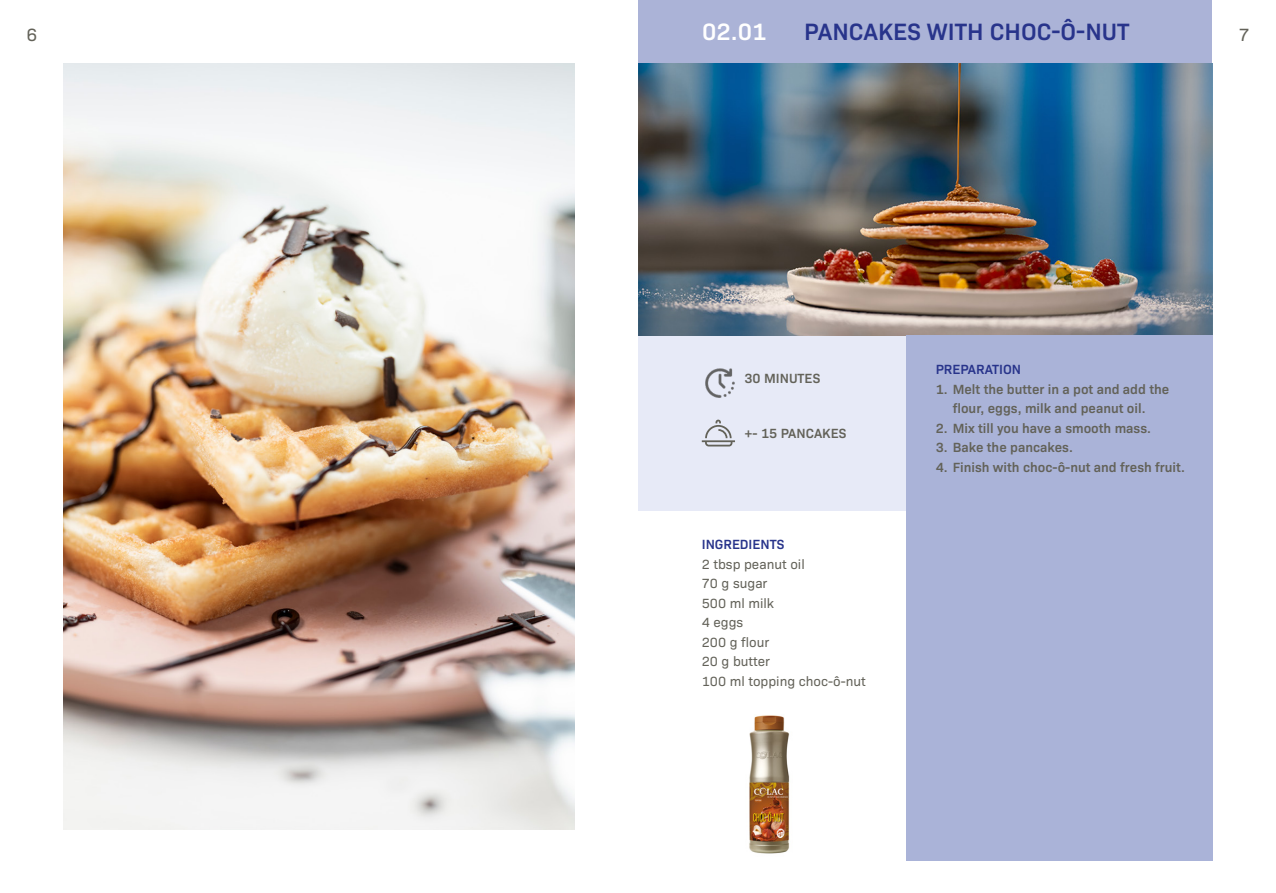
<style>
.page{position:relative;width:1276px;height:893px;background:#fff}
.page>*{position:absolute;margin:0;border:0;box-sizing:border-box;transform-origin:0 0}
.t1{font:600 24px "Bio Sans";color:#28348b}
.t2{font:600 24px "Bio Sans";color:#fff}
.t3{font:18px "Bio Sans";color:#636259}
.t4{font:600 13.5px/19.5px "Bio Sans";color:#636259;text-align:center}
.t5{font:13.5px/19.5px "Bio Sans";color:#636259}
.t6{font:600 13.5px "Bio Sans";color:#28348b}
</style>
<div class="page">
<div style="left:638px;top:0;width:574px;height:64px;background:#abb3d7"></div>
<img style="left:64px;top:64px;width:510px;height:765px">
<div style="left:638px;top:64px;width:574px;height:446px;background:#e7eaf7"></div>
<svg style="left:702px;top:420px;width:33px;height:26px"></svg>
<img style="left:705px;top:368px;width:30px;height:30px">
<img style="left:638px;top:64px;width:574px;height:271px">
<div style="left:906px;top:335px;width:306px;height:526px;background:#aab3d8"></div>
<img style="left:749px;top:715px;width:41px;height:139px">
<h2 class="t3" style="left:26px;top:21px;width:12px">6</h2>
<h1 class="t2" style="left:702px;top:14px;width:66px">02.01</h1>
<h1 class="t1" style="left:804px;top:14px;width:327px">PANCAKES WITH CHOC-Ô-NUT</h1>
<h2 class="t3" style="left:1238px;top:21px;width:12px">7</h2>
<p class="t4" style="left:744px;top:367px;width:77px">30 MINUTES</p>
<p class="t4" style="left:744px;top:423px;width:103px">+- 15 PANCAKES</p>
<p class="t6" style="left:702px;top:534px;width:84px">INGREDIENTS</p>
<p class="t5" style="left:702px;top:553px;width:165px">2 tbsp peanut oil<br>70 g sugar<br>500 ml milk<br>4 eggs<br>200 g flour<br>20 g butter<br>100 ml topping choc-ô-nut</p>
<p class="t6" style="left:935px;top:359px;width:87px">PREPARATION</p>
<p class="t4" style="left:935px;top:378px;width:235px">1. Melt the butter in a pot and add the flour, eggs, milk and peanut oil.</p>
<p class="t4" style="left:935px;top:417px;width:217px">2. Mix till you have a smooth mass.</p>
<p class="t4" style="left:935px;top:437px;width:139px">3. Bake the pancakes.</p>
<p class="t4" style="left:935px;top:456px;width:251px">4. Finish with choc-ô-nut and fresh fruit.</p>
</div>
